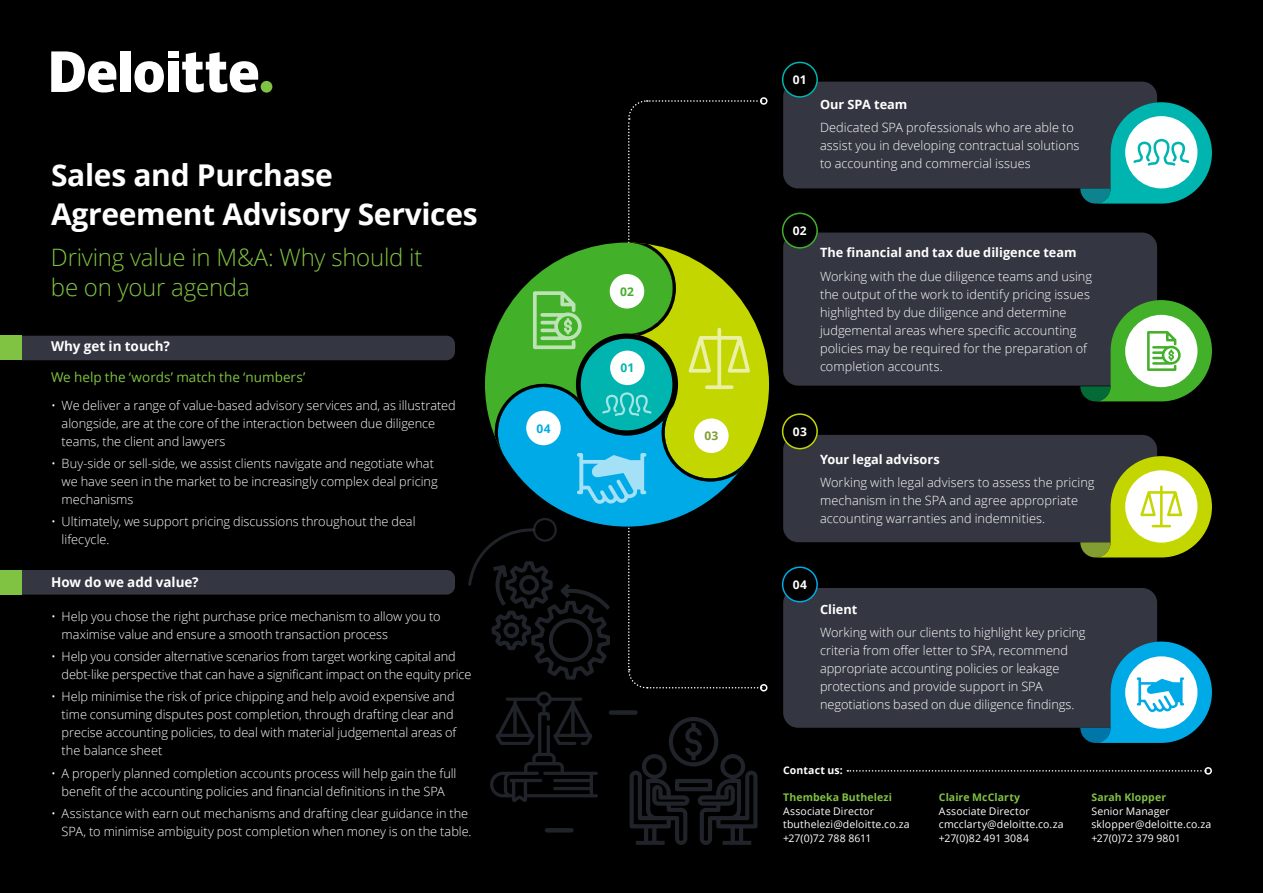
<style>
.page{position:relative;width:1263px;height:893px;background:#000}
.page>*{position:absolute;margin:0;border:0;box-sizing:border-box;transform-origin:0 0}
.t1{font:700 30px/39px "Open Sans";letter-spacing:-.01em;color:#fff}
.t2{font:300 24px/30px "Open Sans";letter-spacing:-.01em;color:#80c342}
.t3{font:13.5px "Open Sans";color:#80c342}
.t4{font:700 13.5px "Open Sans";color:#fff}
.t5{font:300 12.75px/18px "Open Sans";color:#fff}
.t6{font:700 12.75px "Open Sans";color:#fff}
.t7{font:700 12px "Open Sans";letter-spacing:.015em;color:#fff}
.t8{font:700 12px "Open Sans";color:#00b5af}
.t9{font:700 12px "Open Sans";color:#43b02a}
.t10{font:700 12px "Open Sans";color:#829e32}
.t11{font:700 12px "Open Sans";color:#00aae7}
.t12{font:10.5px/13.5px "Open Sans";letter-spacing:.01em;color:#fff}
.t13{font:700 10.5px "Open Sans";letter-spacing:.01em;color:#80c342}
.t14{font:700 10.5px "Open Sans";letter-spacing:.01em;color:#fff}
</style>
<div class="page">
<div style="left:760px;top:97px;width:7px;height:8px;border:2px solid #fff;border-radius:50%"></div>
<div style="left:21px;top:336px;width:434px;height:24px;background:#343741"></div>
<div style="left:21px;top:570px;width:434px;height:25px;background:#343741"></div>
<div style="left:783px;top:82px;width:374px;height:106px;background:#343741;border-radius:15px"></div>
<div style="left:783px;top:62px;width:34px;height:35px;background:#000;border-radius:50%"></div>
<div style="left:782px;top:62px;width:36px;height:36px;border:2px solid #00b5af;border-radius:50%"></div>
<div style="left:783px;top:435px;width:374px;height:107px;background:#343741;border-radius:15px"></div>
<div style="left:783px;top:414px;width:34px;height:35px;background:#000;border-radius:50%"></div>
<div style="left:782px;top:413px;width:36px;height:36px;border:2px solid #c4d600;border-radius:50%"></div>
<div style="left:783px;top:588px;width:374px;height:140px;background:#343741;border-radius:15px"></div>
<div style="left:783px;top:567px;width:34px;height:35px;background:#000;border-radius:50%"></div>
<div style="left:782px;top:566px;width:36px;height:36px;border:2px solid #00aae7;border-radius:50%"></div>
<div style="left:261px;top:81px;width:11px;height:12px;background:#80c342;border-radius:50%"></div>
<div style="left:120px;top:51px;width:10px;height:41px;background:#fff"></div>
<svg style="left:134px;top:61px;width:30px;height:31px"></svg>
<div style="left:168px;top:62px;width:10px;height:30px;background:#fff"></div>
<div style="left:168px;top:51px;width:10px;height:7px;background:#fff"></div>
<svg style="left:182px;top:52px;width:76px;height:40px"></svg>
<svg style="left:51px;top:51px;width:65px;height:41px"></svg>
<svg style="left:847px;top:770px;width:355px;height:2px"></svg>
<div style="left:1204px;top:767px;width:8px;height:8px;border:2px solid #fff;border-radius:50%"></div>
<div style="left:0;top:336px;width:21px;height:24px;background:#80c342"></div>
<div style="left:0;top:570px;width:21px;height:25px;background:#80c342"></div>
<svg style="left:1080px;top:102px;width:132px;height:102px"></svg>
<div style="left:783px;top:233px;width:374px;height:153px;background:#343741;border-radius:15px"></div>
<div style="left:783px;top:213px;width:34px;height:35px;background:#000;border-radius:50%"></div>
<div style="left:782px;top:213px;width:36px;height:36px;border:2px solid #43b02a;border-radius:50%"></div>
<svg style="left:1080px;top:300px;width:132px;height:101px"></svg>
<svg style="left:1080px;top:456px;width:132px;height:101px"></svg>
<svg style="left:1080px;top:642px;width:132px;height:101px"></svg>
<svg style="left:468px;top:99px;width:301px;height:746px"></svg>
<h1 class="t1" style="left:51px;top:155px;width:428px">Sales and Purchase<br>Agreement Advisory Services</h1>
<h2 class="t2" style="left:51px;top:241px;width:373px">Driving value in M&amp;A: Why should it be on your agenda</h2>
<p class="t4" style="left:51px;top:337px;width:120px">Why get in touch?</p>
<p class="t3" style="left:51px;top:368px;width:256px">We help the ‘words’ match the ‘numbers’</p>
<p class="t5" style="left:62px;top:396px;width:396px;text-indent:-11px">• We deliver a range of value-based advisory services and, as illustrated alongside, are at the core of the interaction between due diligence teams, the client and lawyers</p>
<p class="t5" style="left:62px;top:454px;width:378px;text-indent:-11px">• Buy-side or sell-side, we assist clients navigate and negotiate what we have seen in the market to be increasingly complex deal pricing mechanisms</p>
<p class="t5" style="left:62px;top:512px;width:355px;text-indent:-11px">• Ultimately, we support pricing discussions throughout the deal lifecycle.</p>
<p class="t4" style="left:51px;top:573px;width:149px">How do we add value?</p>
<p class="t5" style="left:62px;top:607px;width:381px;text-indent:-11px">• Help you chose the right purchase price mechanism to allow you to maximise value and ensure a smooth transaction process</p>
<p class="t5" style="left:62px;top:647px;width:411px;text-indent:-11px">• Help you consider alternative scenarios from target working capital and debt-like perspective that can have a significant impact on the equity price</p>
<p class="t5" style="left:62px;top:687px;width:396px;text-indent:-11px">• Help minimise the risk of price chipping and help avoid expensive and time consuming disputes post completion, through drafting clear and precise accounting policies, to deal with material judgemental areas of the balance sheet</p>
<p class="t5" style="left:51px;top:764px;width:407px;text-align:center">• A properly planned completion accounts process will help gain the full benefit of the accounting policies and financial definitions in the SPA</p>
<p class="t5" style="left:51px;top:804px;width:422px;text-align:right">• Assistance with earn out mechanisms and drafting clear guidance in the<br>SPA, to minimise ambiguity post completion when money is on the table.</p>
<p class="t11" style="left:536px;top:420px;width:16px">04</p>
<p class="t9" style="left:620px;top:283px;width:15px">02</p>
<p class="t8" style="left:620px;top:360px;width:15px">01</p>
<p class="t10" style="left:704px;top:427px;width:15px">03</p>
<p class="t7" style="left:793px;top:71px;width:15px">01</p>
<p class="t6" style="left:820px;top:96px;width:89px">Our SPA team</p>
<p class="t5" style="left:820px;top:118px;width:261px">Dedicated SPA professionals who are able to assist you in developing contractual solutions to accounting and commercial issues</p>
<p class="t7" style="left:793px;top:222px;width:15px">02</p>
<p class="t6" style="left:820px;top:244px;width:258px">The financial and tax due diligence team</p>
<p class="t5" style="left:820px;top:267px;width:273px">Working with the due diligence teams and using the output of the work to identify pricing issues highlighted by due diligence and determine judgemental areas where specific accounting policies may be required for the preparation of completion accounts.</p>
<p class="t7" style="left:793px;top:423px;width:15px">03</p>
<p class="t6" style="left:820px;top:450px;width:121px">Your legal advisors</p>
<p class="t5" style="left:820px;top:473px;width:276px">Working with legal advisers to assess the pricing mechanism in the SPA and agree appropriate accounting warranties and indemnities.</p>
<p class="t7" style="left:793px;top:576px;width:16px">04</p>
<p class="t6" style="left:820px;top:600px;width:39px">Client</p>
<p class="t5" style="left:820px;top:623px;width:267px">Working with our clients to highlight key pricing criteria from offer letter to SPA, recommend appropriate accounting policies or leakage protections and provide support in SPA negotiations based on due diligence findings.</p>
<p class="t14" style="left:783px;top:762px;width:61px">Contact us:</p>
<p class="t13" style="left:783px;top:790px;width:110px">Thembeka Buthelezi</p>
<p class="t12" style="left:783px;top:804px;width:128px">Associate Director tbuthelezi@deloitte.co.za +27(0)72 788 8611</p>
<p class="t13" style="left:939px;top:790px;width:83px">Claire McClarty</p>
<p class="t12" style="left:939px;top:804px;width:126px">Associate Director cmcclarty@deloitte.co.za +27(0)82 491 3084</p>
<p class="t13" style="left:1091px;top:790px;width:76px">Sarah Klopper</p>
<p class="t12" style="left:1091px;top:804px;width:122px">Senior Manager sklopper@deloitte.co.za +27(0)72 379 9801</p>
</div>
